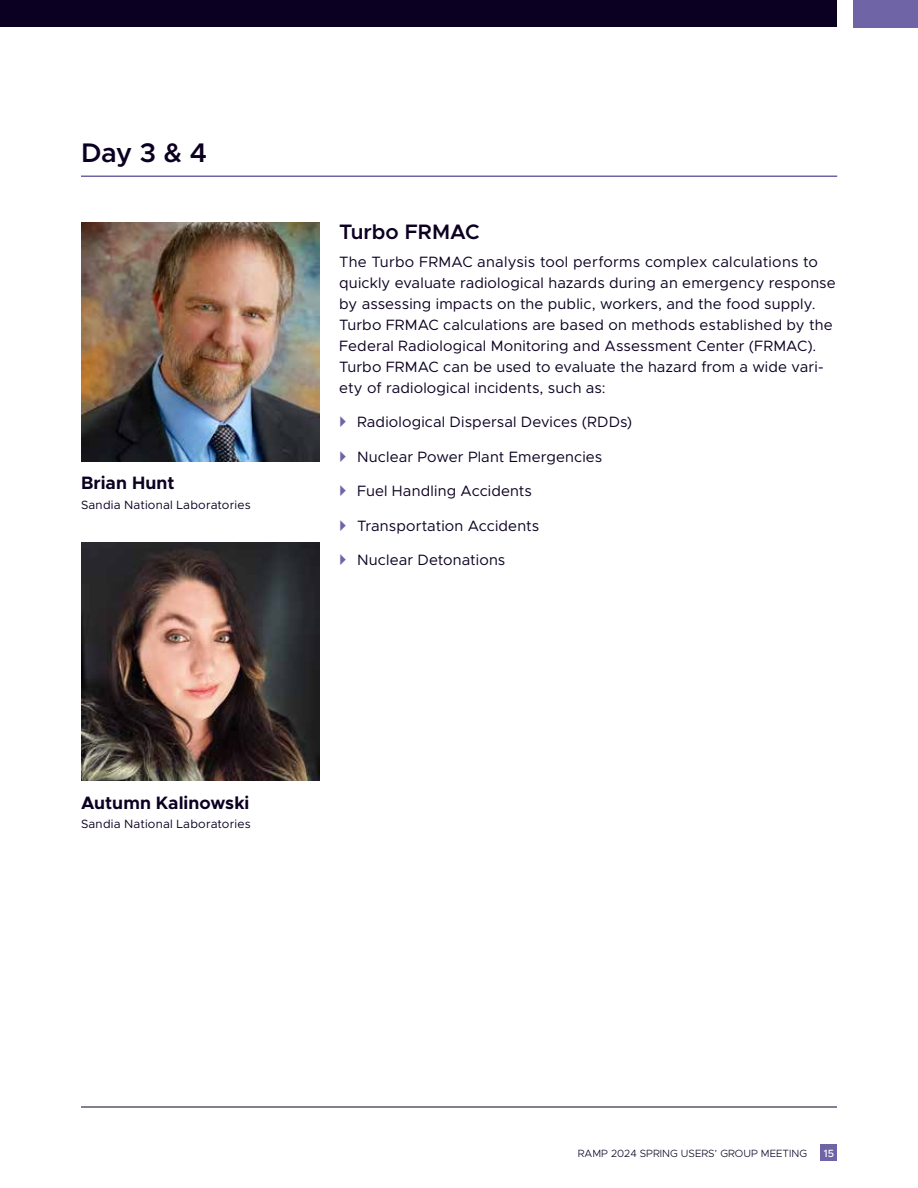
<style>
.page{position:relative;width:918px;height:1188px;background:#fff}
.page>*{position:absolute;margin:0;border:0;box-sizing:border-box;transform-origin:0 0}
.t1{font:600 27px "Metropolis";color:#0c0022}
.t2{font:600 21px "Metropolis";color:#0c0022}
.t3{font:700 18px "Metropolis";letter-spacing:.005em;color:#0c0022}
.t4{font:15px/21px "Metropolis";letter-spacing:.01em;color:#0c0022}
.t5{font:12px "Metropolis";letter-spacing:.02em;color:#0c0022}
.t6{font:300 10.5px "Metropolis";color:#0c0022}
.t7{font:500 10.5px "Metropolis";color:#fff}
</style>
<div class="page">
<div style="left:821px;top:1145px;width:16px;height:16px;background:#6f64a5"></div>
<div style="left:0;top:0;width:837px;height:27px;background:#0c0022"></div>
<div style="left:853px;top:0;width:65px;height:28px;background:#6f64a5"></div>
<hr style="left:81px;top:1107px;width:756px;height:1px;background:#0c0022">
<img style="left:81px;top:222px;width:239px;height:240px">
<img style="left:81px;top:542px;width:239px;height:239px">
<hr style="left:81px;top:176px;width:756px;height:1px;background:#6f64a5">
<h1 class="t1" style="left:81px;top:136px;width:127px">Day 3 &amp; 4</h1>
<p class="t3" style="left:81px;top:472px;width:95px">Brian Hunt</p>
<p class="t5" style="left:81px;top:497px;width:171px">Sandia National Laboratories</p>
<h2 class="t2" style="left:339px;top:219px;width:142px">Turbo FRMAC</h2>
<p class="t4" style="left:339px;top:251px;width:498px">The Turbo FRMAC analysis tool performs complex calculations to quickly evaluate radiological hazards during an emergency response by assessing impacts on the public, workers, and the food supply.<br>Turbo FRMAC calculations are based on methods established by the Federal Radiological Monitoring and Assessment Center (FRMAC).<br>Turbo FRMAC can be used to evaluate the hazard from a wide vari&shy;ety of radiological incidents, such as:</p>
<p class="t4" style="left:357px;top:412px;width:277px">Radiological Dispersal Devices (RDDs)</p>
<p class="t4" style="left:357px;top:446px;width:247px">Nuclear Power Plant Emergencies</p>
<p class="t4" style="left:357px;top:481px;width:176px">Fuel Handling Accidents</p>
<p class="t4" style="left:357px;top:515px;width:184px">Transportation Accidents</p>
<p class="t4" style="left:357px;top:550px;width:150px">Nuclear Detonations</p>
<p class="t3" style="left:81px;top:791px;width:170px">Autumn Kalinowski</p>
<p class="t5" style="left:81px;top:816px;width:171px">Sandia National Laboratories</p>
<p class="t6" style="left:578px;top:1147px;width:231px">RAMP 2024 SPRING USERS’ GROUP MEETING</p>
<p class="t7" style="left:824px;top:1147px;width:12px">15</p>
</div>
